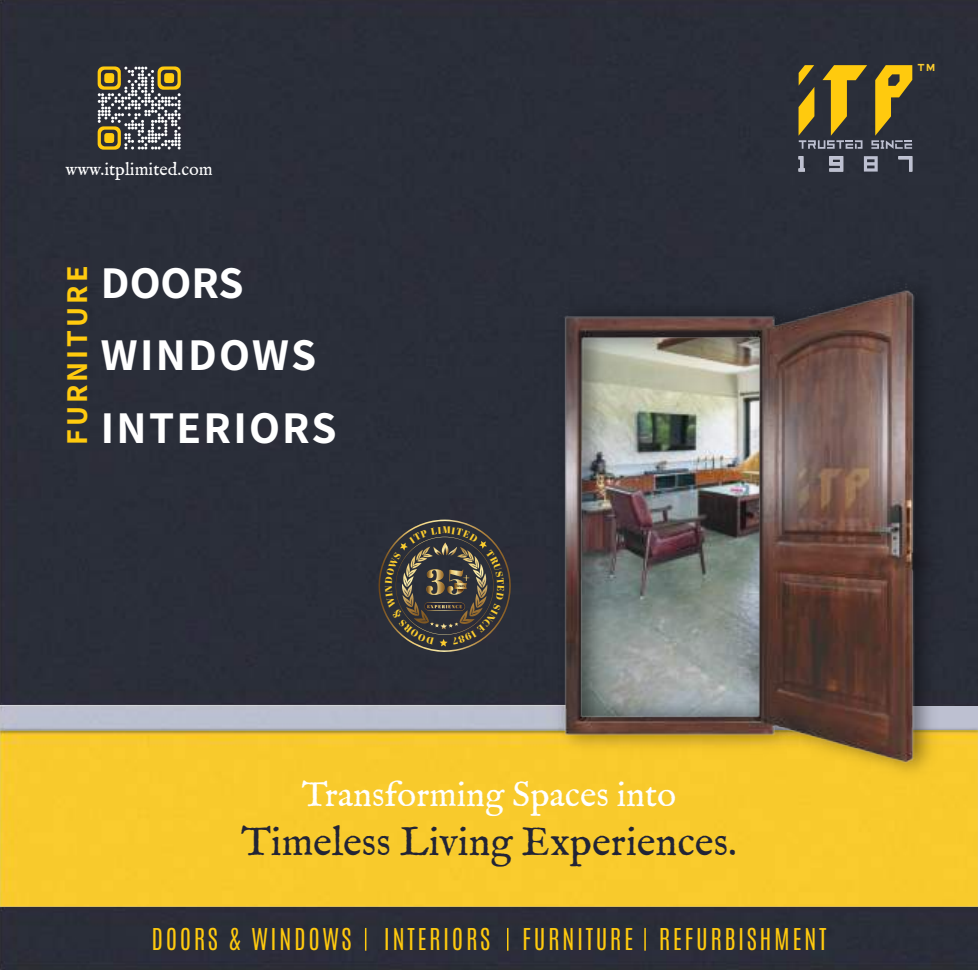
<style>
.page{position:relative;width:978px;height:970px;background:#fff}
.page>*{position:absolute;margin:0;border:0;box-sizing:border-box;transform-origin:0 0}
.t1{font:200 45.45px "Assistant";letter-spacing:.05em;color:#fff}
.t2{font:40.95px "IM FELL English Roman";color:#222436}
.t3{font:35.55px "IM FELL English Roman";color:#fff}
.t4{font:200 30.3px "Assistant";letter-spacing:.1em;color:#ffca0e}
.t5{font:300 25.5px "Antonio";letter-spacing:.1em;color:#ffca0e}
.t6{font:18px "IM FELL English Roman";color:#fff}
.t7{font:10.5px "Neutrons Demo";color:#fccd2f}
.t8{font:4.35px "Abril Fatface";color:#ab8639}
.t9{font:3.6px "Abril Fatface";color:#292020}
</style>
<div class="page">
<div style="left:0;top:0;width:978px;height:651px;background:#2a2e39"></div>
<svg style="left:98px;top:66px;width:83px;height:84px;background:#78735f"></svg>
<svg style="left:864px;top:156px;width:14px;height:15px"></svg>
<svg style="left:829px;top:156px;width:14px;height:15px"></svg>
<svg style="left:898px;top:156px;width:14px;height:15px"></svg>
<svg style="left:798px;top:156px;width:7px;height:15px"></svg>
<svg style="left:799px;top:65px;width:113px;height:84px;background:#776831"></svg>
<div style="left:0;top:784px;width:972px;height:68px;background:#f8ca2c"></div>
<svg style="left:972px;top:784px;width:6px;height:68px"></svg>
<div style="left:0;top:651px;width:508px;height:25px;background:#2a2e39"></div>
<img style="left:0;top:676px;width:547px;height:110px">
<img style="left:547px;top:264px;width:407px;height:524px">
<img style="left:508px;top:282px;width:470px;height:485px">
<img style="left:0;top:852px;width:978px;height:117px">
<svg style="left:365px;top:927px;width:1px;height:23px"></svg>
<svg style="left:507px;top:927px;width:1px;height:23px"></svg>
<hr style="left:644px;top:927px;width:2px;height:23px;background:#ffca0e">
<svg style="left:376px;top:519px;width:137px;height:135px;background:#3e3d3d"></svg>
<p class="t6" style="left:66px;top:158px;width:149px">www.itplimited.com</p>
<p class="t4" style="left:56px;top:445px;width:181px;rotate:-90deg">FURNITURE</p>
<h1 class="t1" style="left:101px;top:251px;width:144px">DOORS</h1>
<h1 class="t1" style="left:101px;top:323px;width:217px">WINDOWS</h1>
<h1 class="t1" style="left:101px;top:396px;width:237px">INTERIORS</h1>
<p class="t9" style="left:456px;top:583px;width:11px;rotate:1deg">Years</p>
<p class="t8" style="left:427px;top:603px;width:37px;rotate:1deg">EXPERIENCE</p>
<h3 class="t3" style="left:302px;top:773px;width:376px">Transforming Spaces into</h3>
<h2 class="t2" style="left:241px;top:818px;width:497px">Timeless Living Experiences.</h2>
<p class="t5" style="left:151px;top:921px;width:202px">DOORS &amp; WINDOWS</p>
<p class="t5" style="left:384px;top:921px;width:108px">INTERIORS</p>
<p class="t5" style="left:522px;top:921px;width:306px">FURNITURE REFURBISHMENT</p>
<p class="t7" style="left:918px;top:61px;width:18px">TM</p>
</div>
